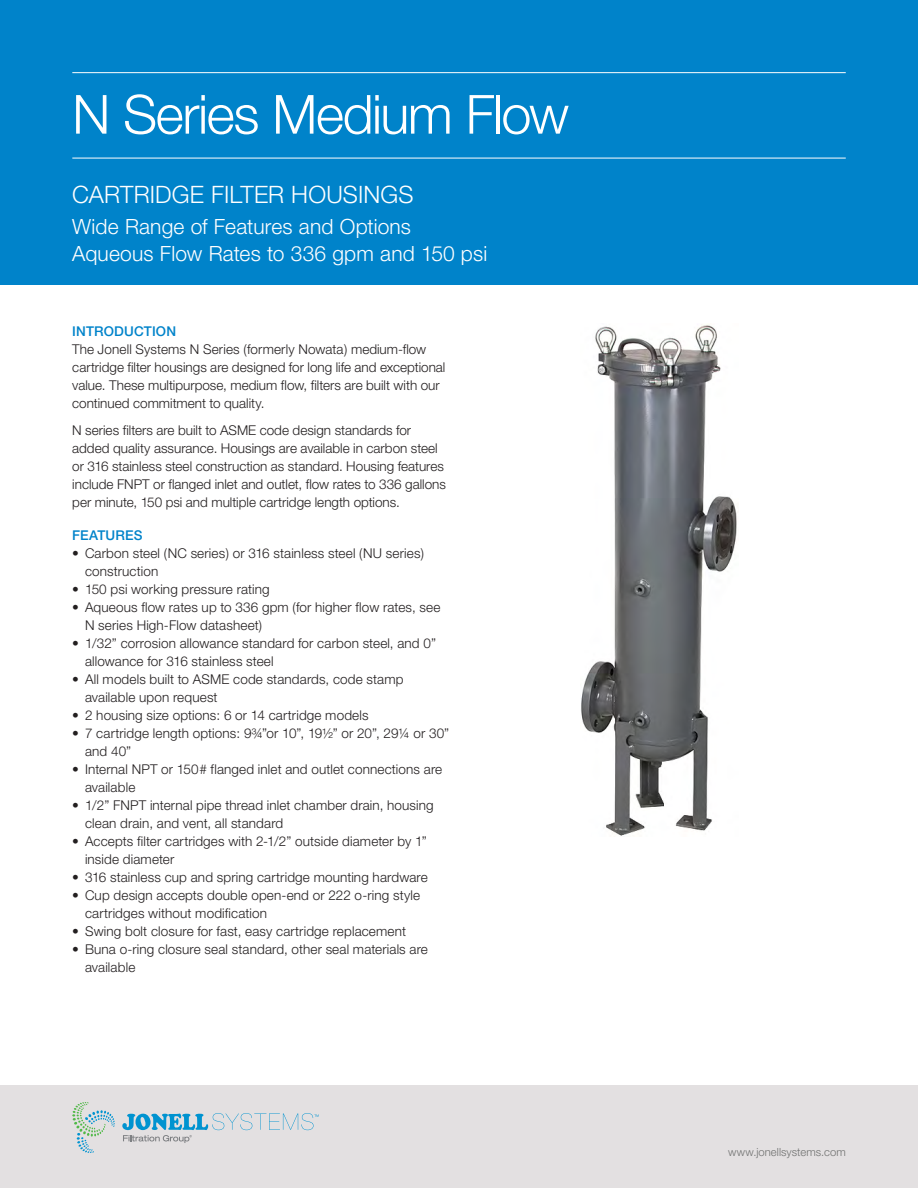
<style>
.page{position:relative;width:918px;height:1188px;background:#fff}
.page>*{position:absolute;margin:0;border:0;box-sizing:border-box;transform-origin:0 0}
.t1{font:300 54px "Helvetica Neue";letter-spacing:-.03em;color:#fff}
.Subtitle{font:300 24px "Helvetica Neue";letter-spacing:.005em;color:#fff}
.Subtitle-2{font:300 21px "Helvetica Neue";letter-spacing:.005em;color:#fff}
.Bullets{font:300 13.5px/18px "Helvetica Neue";letter-spacing:.01em;color:#231f20}
.Body{font:300 13.5px/18px "Helvetica Neue";color:#231f20}
.body_-_highlight{font:500 13.5px "Helvetica Neue";letter-spacing:.01em;color:#0083ca}
.t2{font:300 11.25px "Helvetica Neue";letter-spacing:.005em;color:#717271}
</style>
<div class="page">
<div style="left:0;top:0;width:918px;height:285px;background:#0083ca"></div>
<hr style="left:72px;top:72px;width:774px;height:1px;background:#fff">
<hr style="left:72px;top:158px;width:774px;height:1px;background:#fff">
<div style="left:0;top:1086px;width:918px;height:102px;background:#e3e0e1"></div>
<svg style="left:72px;top:1102px;width:43px;height:51px"></svg>
<svg style="left:122px;top:1113px;width:197px;height:30px"></svg>
<img style="left:581px;top:325px;width:156px;height:511px">
<p class="t1" style="left:72px;top:81px;width:498px">N Series Medium Flow</p>
<p class="Subtitle" style="left:72px;top:179px;width:343px">CARTRIDGE FILTER HOUSINGS</p>
<p class="Subtitle-2" style="left:72px;top:213px;width:340px">Wide Range of Features and Options</p>
<p class="Subtitle-2" style="left:72px;top:240px;width:417px">Aqueous Flow Rates to 336 gpm and 150 psi</p>
<p class="body_-_highlight" style="left:72px;top:323px;width:105px">INTRODUCTION</p>
<p class="Body" style="left:72px;top:340px;width:375px">The Jonell Systems N Series (formerly Nowata) medium-flow cartridge filter housings are designed for long life and exceptional value. These multipurpose, medium flow, filters are built with our continued commitment to quality.</p>
<p class="Body" style="left:72px;top:421px;width:375px">N series filters are built to ASME code design standards for added quality assurance. Housings are available in carbon steel or 316 stainless steel construction as standard. Housing features include FNPT or flanged inlet and outlet, flow rates to 336 gallons per minute, 150 psi and multiple cartridge length options.</p>
<p class="body_-_highlight" style="left:72px;top:527px;width:72px">FEATURES</p>
<p class="Bullets" style="left:85px;top:544px;width:341px;text-indent:-13px">• Carbon steel (NC series) or 316 stainless steel (NU series) construction</p>
<p class="Bullets" style="left:72px;top:580px;width:199px">• 150 psi working pressure rating</p>
<p class="Bullets" style="left:85px;top:598px;width:357px;text-indent:-13px">• Aqueous flow rates up to 336 gpm (for higher flow rates, see<br>N series High-Flow datasheet)</p>
<p class="Bullets" style="left:85px;top:634px;width:352px;text-indent:-13px">• 1/32” corrosion allowance standard for carbon steel, and 0” allowance for 316 stainless steel</p>
<p class="Bullets" style="left:85px;top:670px;width:320px;text-indent:-13px">• All models built to ASME code standards, code stamp available upon request</p>
<p class="Bullets" style="left:72px;top:706px;width:298px">• 2 housing size options: 6 or 14 cartridge models</p>
<p class="Bullets" style="left:85px;top:724px;width:366px;text-indent:-13px">• 7 cartridge length options: 9¾”or 10”, 19½” or 20”, 29¼ or 30” and 40”</p>
<p class="Bullets" style="left:85px;top:760px;width:359px;text-indent:-13px">• Internal NPT or 150# flanged inlet and outlet connections are available</p>
<p class="Bullets" style="left:85px;top:796px;width:350px;text-indent:-13px">• 1/2” FNPT internal pipe thread inlet chamber drain, housing clean drain, and vent, all standard</p>
<p class="Bullets" style="left:85px;top:832px;width:343px;text-indent:-13px">• Accepts filter cartridges with 2-1/2” outside diameter by 1” inside diameter</p>
<p class="Bullets" style="left:72px;top:868px;width:357px">• 316 stainless cup and spring cartridge mounting hardware</p>
<p class="Bullets" style="left:85px;top:886px;width:337px;text-indent:-13px">• Cup design accepts double open-end or 222 o-ring style cartridges without modification</p>
<p class="Bullets" style="left:72px;top:922px;width:335px">• Swing bolt closure for fast, easy cartridge replacement</p>
<p class="Bullets" style="left:85px;top:940px;width:344px;text-indent:-13px">• Buna o-ring closure seal standard, other seal materials are available</p>
<p class="t2" style="left:728px;top:1145px;width:119px">www.jonellsystems.com</p>
</div>
